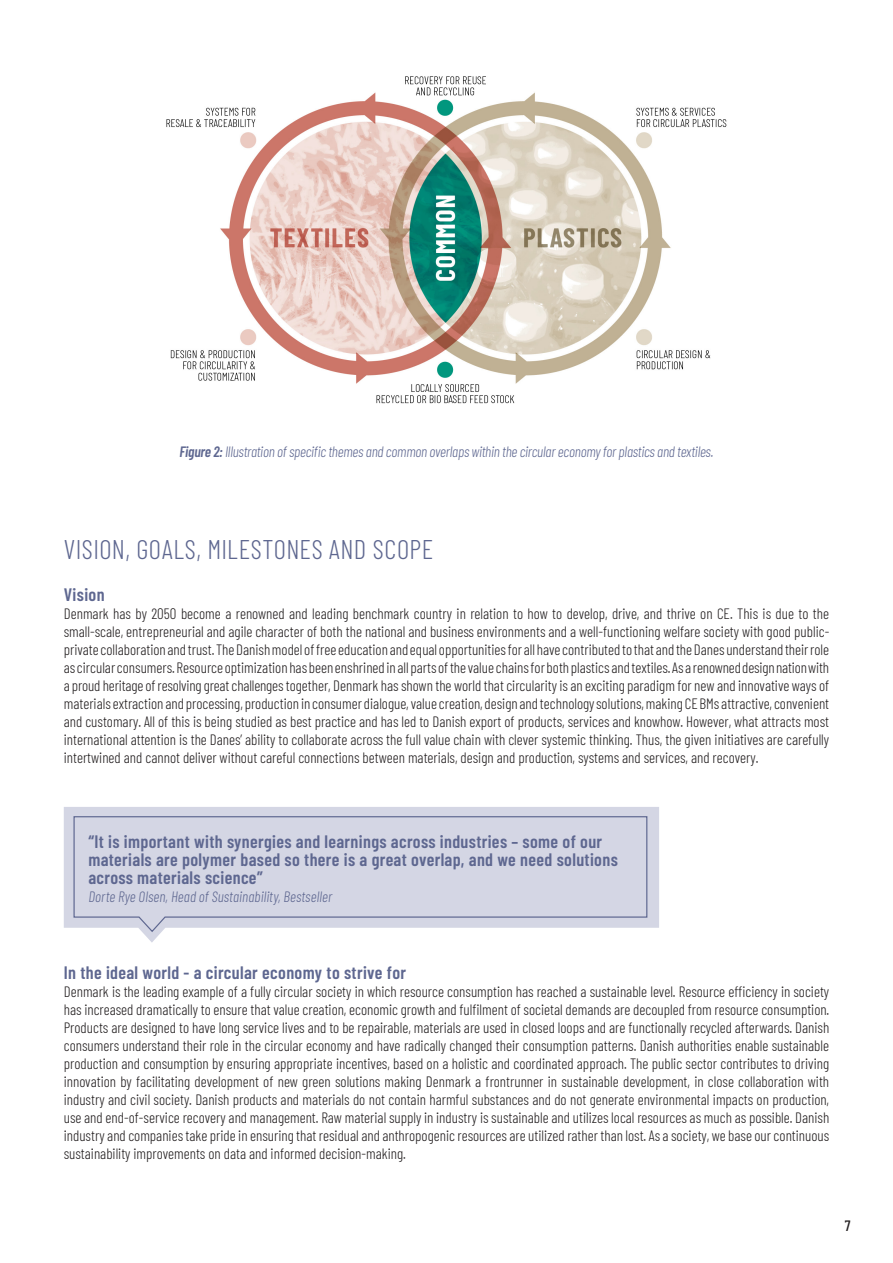
<style>
.page{position:relative;width:893px;height:1263px;background:#fff}
.page>*{position:absolute;margin:0;border:0;box-sizing:border-box;transform-origin:0 0}
.Rubrik_2-18_20{font:300 27px "Barlow Condensed";letter-spacing:.02em;color:#5e6790}
.Mellemrubrik_12_12{font:600 18px/18px "Barlow Condensed";letter-spacing:.02em;color:#5e6790}
.Brød_10_12{font:300 15px/18px "Barlow Condensed";color:#231f20;text-align:justify}
.Brød_10_12-2{font:italic 300 15px "Barlow Condensed";letter-spacing:-.01em;color:#5e6790}
.t1{font:500 15px "Barlow Condensed";color:#231f20}
.s1{font-weight:600}
</style>
<div class="page">
<img style="left:166px;top:76px;width:561px;height:328px">
<svg style="left:64px;top:807px;width:595px;height:136px;fill:#d4d6e4"></svg>
<svg style="left:73px;top:815px;width:575px;height:118px;background:#d3d5e3"></svg>
<p class="Brød_10_12-2" style="left:179px;top:440px;width:536px"><span class="s1">Figure 2:</span> Illustration of specific themes and common overlaps within the circular economy for plastics and textiles.</p>
<p class="Rubrik_2-18_20" style="left:64px;top:530px;width:371px">VISION, GOALS, MILESTONES AND SCOPE</p>
<p class="Mellemrubrik_12_12" style="left:64px;top:584px;width:42px">Vision</p>
<p class="Brød_10_12" style="left:64px;top:603px;width:767px">Denmark has by 2050 become a renowned and leading benchmark country in relation to how to develop, drive, and thrive on CE. This is due to the small-scale, entrepreneurial and agile character of both the national and business environments and a well-functioning welfare society with good public&shy;private collaboration and trust. The Danish model of free education and equal opportunities for all have contributed to that and the Danes understand their role as circular consumers. Resource optimization has been enshrined in all parts of the value chains for both plastics and textiles. As a renowned design nation with a proud heritage of resolving great challenges together, Denmark has shown the world that circularity is an exciting paradigm for new and innovative ways of materials extraction and processing, production in consumer dialogue, value creation, design and technology solutions, making CE BMs attractive, convenient and customary. All of this is being studied as best practice and has led to Danish export of products, services and knowhow. However, what attracts most international attention is the Danes’ ability to collaborate across the full value chain with clever systemic thinking. Thus, the given initiatives are carefully intertwined and cannot deliver without careful connections between materials, design and production, systems and services, and recovery.</p>
<p class="Mellemrubrik_12_12" style="left:88px;top:831px;width:531px">“It is important with synergies and learnings across industries – some of our materials are polymer based so there is a great overlap, and we need solutions across materials science”</p>
<p class="Brød_10_12-2" style="left:88px;top:886px;width:245px">Dorte Rye Olsen, Head of Sustainability, Bestseller</p>
<p class="Mellemrubrik_12_12" style="left:64px;top:962px;width:344px">In the ideal world - a circular economy to strive for</p>
<p class="Brød_10_12" style="left:64px;top:981px;width:767px">Denmark is the leading example of a fully circular society in which resource consumption has reached a sustainable level. Resource efficiency in society has increased dramatically to ensure that value creation, economic growth and fulfilment of societal demands are decoupled from resource consumption.<br>Products are designed to have long service lives and to be repairable, materials are used in closed loops and are functionally recycled afterwards. Danish consumers understand their role in the circular economy and have radically changed their consumption patterns. Danish authorities enable sustainable production and consumption by ensuring appropriate incentives, based on a holistic and coordinated approach. The public sector contributes to driving innovation by facilitating development of new green solutions making Denmark a frontrunner in sustainable development, in close collaboration with industry and civil society. Danish products and materials do not contain harmful substances and do not generate environmental impacts on production, use and end-of-service recovery and management. Raw material supply in industry is sustainable and utilizes local resources as much as possible. Danish industry and companies take pride in ensuring that residual and anthropogenic resources are utilized rather than lost. As a society, we base our continuous sustainability improvements on data and informed decision-making.</p>
<p class="t1" style="left:845px;top:1215px;width:7px">7</p>
</div>
